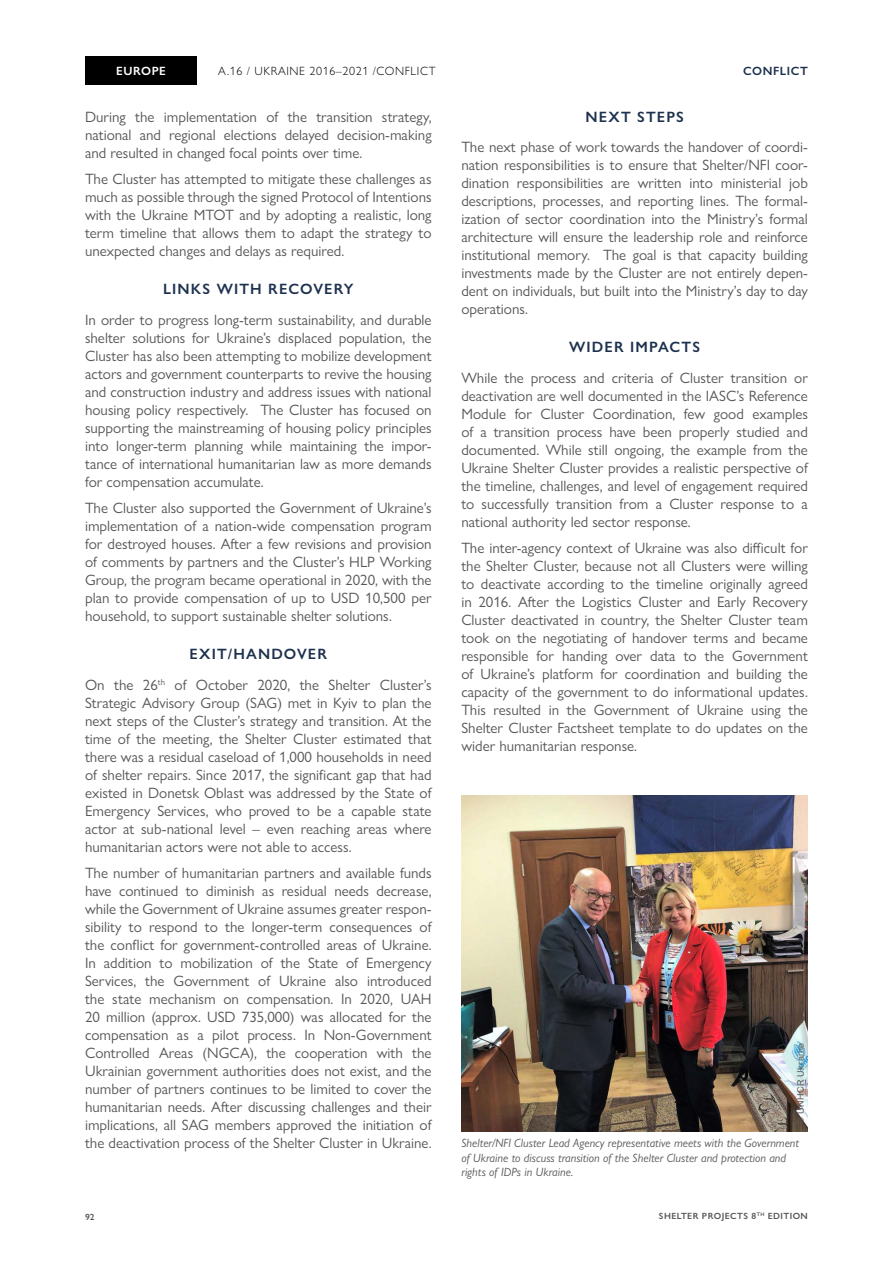
<style>
.page{position:relative;width:893px;height:1263px;background:#fff}
.page>*{position:absolute;margin:0;border:0;box-sizing:border-box;transform-origin:0 0}
.t1{font:15px/18px "Gill Sans Nova";color:#575756;text-align:justify}
.t2{font:600 15px "Gill Sans Nova";letter-spacing:.075em;color:#1d314e}
.t3{font:italic 12px/14.4px "Gill Sans Nova";color:#575756}
.t4{font:300 12px "Gill Sans Nova";letter-spacing:.05em;color:#000}
.t5{font:600 12px "Gill Sans Nova";letter-spacing:.05em;color:#1d314e}
.t6{font:600 12px "Gill Sans Nova";letter-spacing:.05em;color:#fff}
.t7{font:600 9px "Gill Sans Nova";letter-spacing:.05em;color:#575756}
.t8{font:9px "Arial";letter-spacing:.05em;color:#575756}
.s1{font-weight:600;color:#1d314e}
</style>
<div class="page">
<div style="left:85px;top:57px;width:112px;height:28px;background:#000"></div>
<img style="left:461px;top:795px;width:347px;height:337px">
<p class="t6" style="left:116px;top:64px;width:51px">EUROPE</p>
<p class="t4" style="left:218px;top:63px;width:219px">A.16 / UKRAINE 2016–2021 /CON FLICT</p>
<p class="t5" style="left:743px;top:63px;width:66px">CONFLICT</p>
<p class="t1" style="left:85px;top:107px;width:348px">During the implementation of the transition strategy, national and regional elections delayed decision-making and resulted in changed focal points over time.</p>
<p class="t1" style="left:85px;top:170px;width:348px">The Cluster has attempted to mitigate these challenges as much as possible through the signed Protocol of Intentions with the Ukraine MTOT and by adopting a realistic, long term timeline that allows them to adapt the strategy to unexpected changes and delays as required.</p>
<p class="t2" style="left:163px;top:279px;width:192px">LINKS WITH RECOVERY</p>
<p class="t1" style="left:85px;top:310px;width:348px">In order to progress long-term sustainability, and durable shelter solutions for Ukraine’s displaced population, the Cluster has also been attempting to mobilize development actors and government counterparts to revive the housing and construction industry and address issues with national housing policy respectively. The Cluster has focused on supporting the mainstreaming of housing policy principles into longer-term planning while maintaining the impor&shy;tance of international humanitarian law as more demands for compensation accumulate.</p>
<p class="t1" style="left:85px;top:499px;width:348px">The Cluster also supported the Government of Ukraine’s implementation of a nation-wide compensation program for destroyed houses. After a few revisions and provision of comments by partners and the Cluster’s HLP Working Group, the program became operational in 2020, with the plan to provide compensation of up to USD 10,500 per household, to support sustainable shelter solutions.</p>
<p class="t1" style="left:85px;top:638px;width:348px;line-height:30.8px;text-align:center"><span class="s1">EXIT/HANDOVER<br></span>On the 26<sup>th</sup> of October 2020, the Shelter Cluster’s</p>
<p class="t1" style="left:85px;top:693px;width:348px">Strategic Advisory Group (SAG) met in Kyiv to plan the next steps of the Cluster’s strategy and transition. At the time of the meeting, the Shelter Cluster estimated that there was a residual caseload of 1,000 households in need of shelter repairs. Since 2017, the significant gap that had existed in Donetsk Oblast was addressed by the State of Emergency Services, who proved to be a capable state actor at sub-national level – even reaching areas where humanitarian actors were not able to access.</p>
<p class="t1" style="left:85px;top:864px;width:348px">The number of humanitarian partners and available funds have continued to diminish as residual needs decrease, while the Government of Ukraine assumes greater respon&shy;sibility to respond to the longer-term consequences of the conflict for government-controlled areas of Ukraine.<br>In addition to mobilization of the State of Emergency Services, the Government of Ukraine also introduced the state mechanism on compensation. In 2020, UAH 20 million (approx. USD 735,000) was allocated for the compensation as a pilot process. In Non-Government Controlled Areas (NGCA), the cooperation with the Ukrainian government authorities does not exist, and the number of partners continues to be limited to cover the humanitarian needs. After discussing challenges and their implications, all SAG members approved the initiation of the deactivation process of the Shelter Cluster in Ukraine.</p>
<p class="t2" style="left:585px;top:107px;width:100px">NEXT STEPS</p>
<p class="t1" style="left:461px;top:138px;width:348px">The next phase of work towards the handover of coordi&shy;nation responsibilities is to ensure that Shelter/NFI coor&shy;dination responsibilities are written into ministerial job descriptions, processes, and reporting lines. The formal&shy;ization of sector coordination into the Ministry’s formal architecture will ensure the leadership role and reinforce institutional memory. The goal is that capacity building investments made by the Cluster are not entirely depen&shy;dent on individuals, but built into the Ministry’s day to day operations.</p>
<p class="t2" style="left:569px;top:338px;width:132px">WIDER IMPACTS</p>
<p class="t1" style="left:461px;top:369px;width:348px">While the process and criteria of Cluster transition or deactivation are well documented in the IASC’s Reference Module for Cluster Coordination, few good examples of a transition process have been properly studied and documented. While still ongoing, the example from the Ukraine Shelter Cluster provides a realistic perspective of the timeline, challenges, and level of engagement required to successfully transition from a Cluster response to a national authority led sector response.</p>
<p class="t1" style="left:461px;top:539px;width:348px">The inter-agency context of Ukraine was also difficult for the Shelter Cluster, because not all Clusters were willing to deactivate according to the timeline originally agreed in 2016. After the Logistics Cluster and Early Recovery Cluster deactivated in country, the Shelter Cluster team took on the negotiating of handover terms and became responsible for handing over data to the Government of Ukraine’s platform for coordination and building the capacity of the government to do informational updates.<br>This resulted in the Government of Ukraine using the Shelter Cluster Factsheet template to do updates on the wider humanitarian response.</p>
<p class="t8" style="left:794px;top:1124px;width:83px;rotate:-90deg">© UNHCR Ukraine</p>
<p class="t3" style="left:461px;top:1136px;width:339px">Shelter/NFI Cluster Lead Agency representative meets with the Government of Ukraine to discuss transition of the Shelter Cluster and protection and rights of IDPs in Ukraine.</p>
<p class="t7" style="left:85px;top:1211px;width:11px">92</p>
<p class="t7" style="left:659px;top:1211px;width:150px">SHELTER PROJECTS 8<sup>TH</sup> EDITION</p>
</div>
